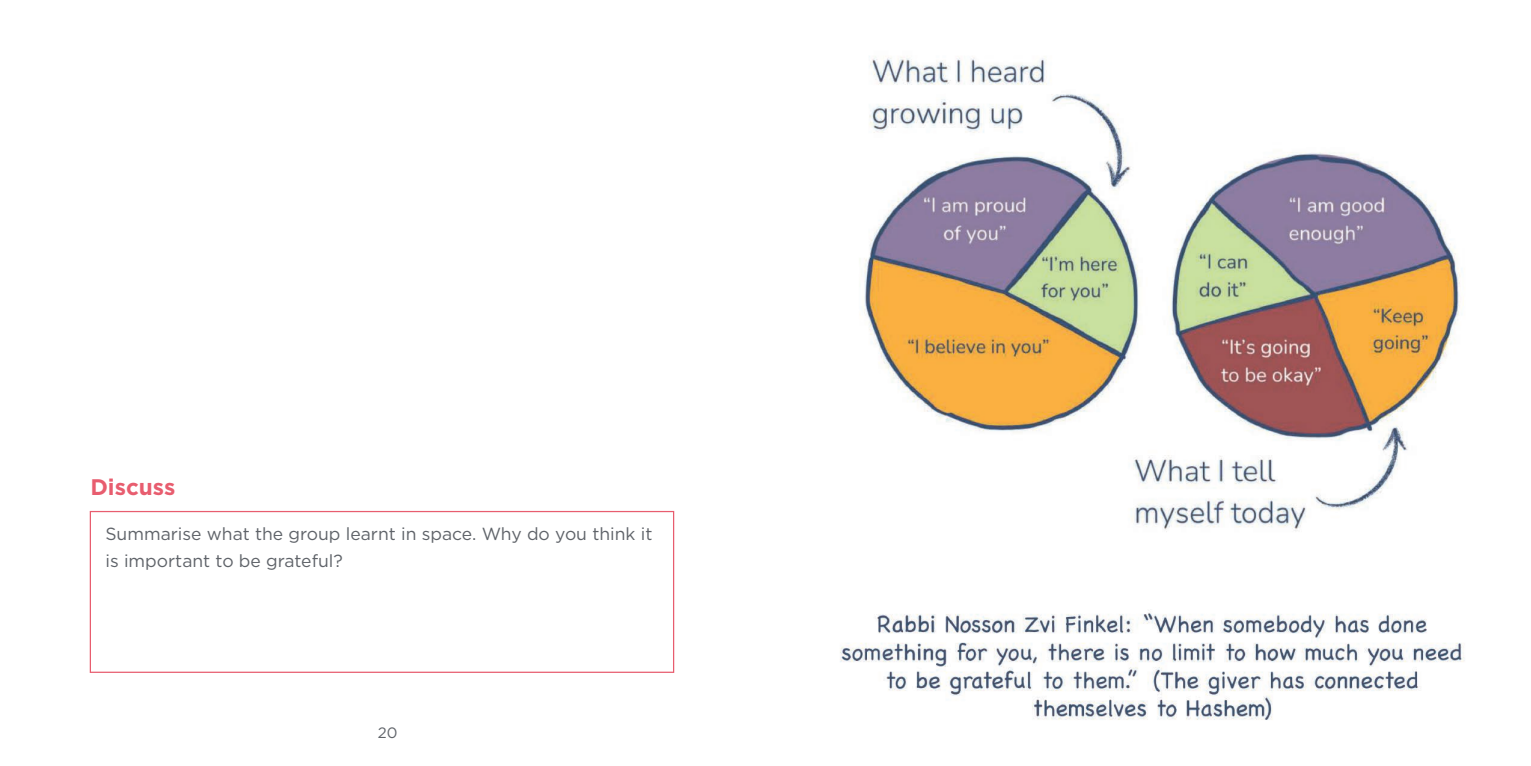
<style>
.page{position:relative;width:1531px;height:766px;background:#fff}
.page>*{position:absolute;margin:0;border:0;box-sizing:border-box;transform-origin:0 0}
.t1{font:700 22.5px "Gotham";color:#e85d6f}
.t2{font:17.5px/27.5px "Gotham";color:#5f6369}
.t3{font:15px "Gotham";color:#5f6369}
</style>
<div class="page">
<img style="left:840px;top:56px;width:625px;height:664px">
<div style="left:90px;top:510px;width:584px;height:162px;border:1px solid #e85d6f"></div>
<p class="t1" style="left:90px;top:472px;width:86px">Discuss</p>
<p class="t2" style="left:105px;top:519px;width:548px">Summarise what the group learnt in space. Why do you think it is important to be grateful?</p>
<p class="t3" style="left:378px;top:722px;width:21px">20</p>
</div>
